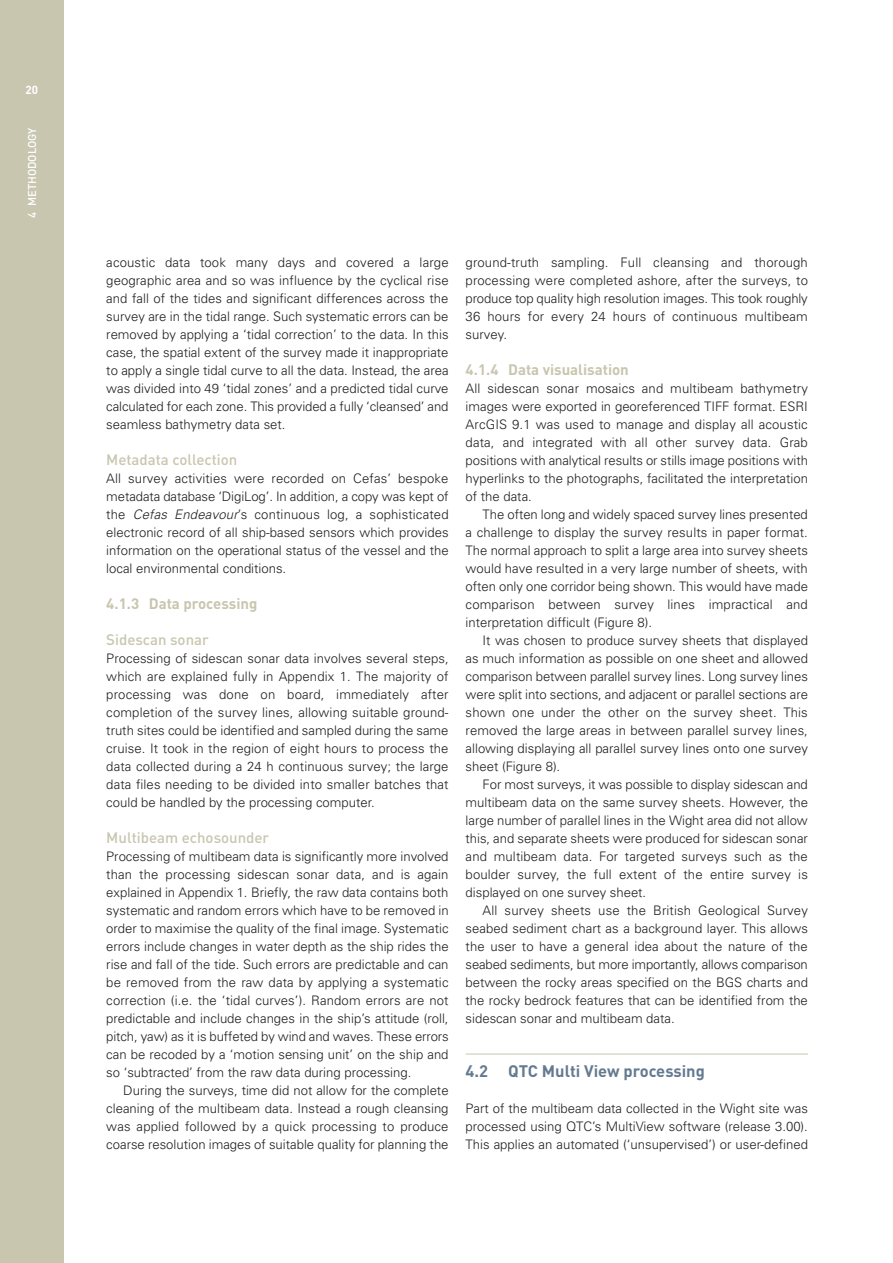
<style>
.page{position:relative;width:893px;height:1263px;background:#fff}
.page>*{position:absolute;margin:0;border:0;box-sizing:border-box;transform-origin:0 0}
.t1{font:700 16.5px "DIN";color:#647a90}
.t2{font:500 15px "DIN";color:#c8c6af}
.t3{font:700 15px "DIN";color:#c8c6af}
.t4{font:300 13.2px/18px "Univers";color:#231f20;text-align:justify}
.t5{font:700 11.7px "DIN";color:#fff}
.t6{font:500 11.25px "DIN";color:#fff}
.s1{font-style:italic}
</style>
<div class="page">
<hr style="left:466px;top:1054px;width:342px;height:1px;background:#c8c6af">
<div style="left:0;top:0;width:64px;height:1263px;background:#c8c6af"></div>
<p class="t5" style="left:26px;top:83px;width:14px">20</p>
<p class="t6" style="left:26px;top:218px;width:92px;rotate:-90deg">4 METHODOLOGY</p>
<p class="t4" style="left:106px;top:254px;width:344px">acoustic data took many days and covered a large geographic area and so was influence by the cyclical rise and fall of the tides and significant differences across the survey are in the tidal range. Such systematic errors can be removed by applying a ‘tidal correction’ to the data. In this case, the spatial extent of the survey made it inappropriate to apply a single tidal curve to all the data. Instead, the area was divided into 49 ‘tidal zones’ and a predicted tidal curve calculated for each zone. This provided a fully ‘cleansed’ and seamless bathymetry data set.</p>
<p class="t2" style="left:106px;top:451px;width:133px">Metadata collection</p>
<p class="t4" style="left:106px;top:470px;width:344px">All survey activities were recorded on Cefas’ bespoke metadata database ‘DigiLog’. In addition, a copy was kept of the <span class="s1">Cefas Endeavour</span>’s continuous log, a sophisticated electronic record of all ship-based sensors which provides information on the operational status of the vessel and the local environmental conditions.</p>
<p class="t3" style="left:106px;top:595px;width:153px">4.1.3 Data processing</p>
<p class="t2" style="left:106px;top:631px;width:104px">Sidescan sonar</p>
<p class="t4" style="left:106px;top:650px;width:344px">Processing of sidescan sonar data involves several steps, which are explained fully in Appendix 1. The majority of processing was done on board, immediately after completion of the survey lines, allowing suitable ground&shy;truth sites could be identified and sampled during the same cruise. It took in the region of eight hours to process the data collected during a 24 h continuous survey; the large data files needing to be divided into smaller batches that could be handled by the processing computer.</p>
<p class="t2" style="left:106px;top:829px;width:164px">Multibeam echosounder</p>
<p class="t4" style="left:106px;top:848px;width:344px">Processing of multibeam data is significantly more involved than the processing sidescan sonar data, and is again explained in Appendix 1. Briefly, the raw data contains both systematic and random errors which have to be removed in order to maximise the quality of the final image. Systematic errors include changes in water depth as the ship rides the rise and fall of the tide. Such errors are predictable and can be removed from the raw data by applying a systematic correction (i.e. the ‘tidal curves’). Random errors are not predictable and include changes in the ship’s attitude (roll, pitch, yaw) as it is buffeted by wind and waves. These errors can be recoded by a ‘motion sensing unit’ on the ship and so ‘subtracted’ from the raw data during processing.</p>
<p class="t4" style="left:106px;top:1082px;width:344px;text-indent:17px">During the surveys, time did not allow for the complete cleaning of the multibeam data. Instead a rough cleansing was applied followed by a quick processing to produce coarse resolution images of suitable quality for planning the</p>
<p class="t4" style="left:466px;top:254px;width:344px">ground-truth sampling. Full cleansing and thorough processing were completed ashore, after the surveys, to produce top quality high resolution images. This took roughly 36 hours for every 24 hours of continuous multibeam survey.</p>
<p class="t3" style="left:466px;top:361px;width:165px">4.1.4 Data visualisation</p>
<p class="t4" style="left:466px;top:380px;width:344px">All sidescan sonar mosaics and multibeam bathymetry images were exported in georeferenced TIFF format. ESRI ArcGIS 9.1 was used to manage and display all acoustic data, and integrated with all other survey data. Grab positions with analytical results or stills image positions with hyperlinks to the photographs, facilitated the interpretation of the data.</p>
<p class="t4" style="left:466px;top:506px;width:344px;text-indent:17px">The often long and widely spaced survey lines presented a challenge to display the survey results in paper format.<br>The normal approach to split a large area into survey sheets would have resulted in a very large number of sheets, with often only one corridor being shown. This would have made comparison between survey lines impractical and interpretation difficult (Figure 8).</p>
<p class="t4" style="left:466px;top:632px;width:344px;text-indent:17px">It was chosen to produce survey sheets that displayed as much information as possible on one sheet and allowed comparison between parallel survey lines. Long survey lines were split into sections, and adjacent or parallel sections are shown one under the other on the survey sheet. This removed the large areas in between parallel survey lines, allowing displaying all parallel survey lines onto one survey sheet (Figure 8).</p>
<p class="t4" style="left:466px;top:776px;width:344px;text-indent:17px">For most surveys, it was possible to display sidescan and multibeam data on the same survey sheets. However, the large number of parallel lines in the Wight area did not allow this, and separate sheets were produced for sidescan sonar and multibeam data. For targeted surveys such as the boulder survey, the full extent of the entire survey is displayed on one survey sheet.</p>
<p class="t4" style="left:466px;top:902px;width:344px;text-indent:17px">All survey sheets use the British Geological Survey seabed sediment chart as a background layer. This allows the user to have a general idea about the nature of the seabed sediments, but more importantly, allows comparison between the rocky areas specified on the BGS charts and the rocky bedrock features that can be identified from the sidescan sonar and multibeam data.</p>
<p class="t1" style="left:466px;top:1061px;width:241px">4.2 QTC Multi View processing</p>
<p class="t4" style="left:466px;top:1100px;width:344px">Part of the multibeam data collected in the Wight site was processed using QTC’s MultiView software (release 3.00).<br>This applies an automated (‘unsupervised’) or user-defined</p>
</div>
